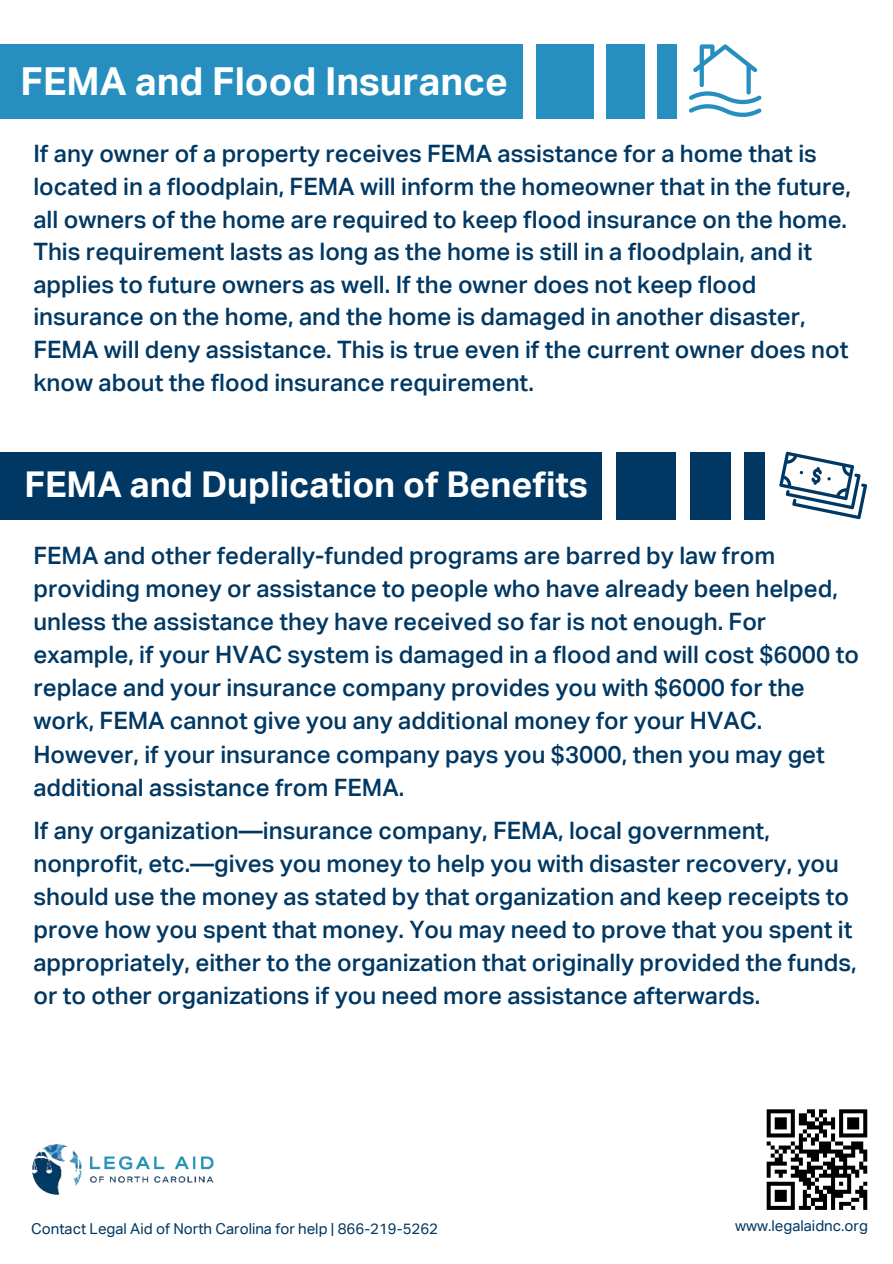
<style>
.page{position:relative;width:893px;height:1264px;background:#fff}
.page>*{position:absolute;margin:0;border:0;box-sizing:border-box;transform-origin:0 0}
.t1{font:700 38.55px "Aktiv Grotesk Corp";color:#fff}
.t2{font:700 35.55px "Aktiv Grotesk Corp";color:#fff}
.t3{font:500 24px/33.2px "Aktiv Grotesk Corp";color:#003863}
.t4{font:15px "Aktiv Grotesk Corp";color:#003863}
</style>
<div class="page">
<div style="left:0;top:44px;width:522px;height:74px;background:#268fbf"></div>
<div style="left:536px;top:44px;width:57px;height:74px;background:#268fbf"></div>
<div style="left:605px;top:44px;width:39px;height:74px;background:#268fbf"></div>
<div style="left:656px;top:44px;width:20px;height:74px;background:#268fbf"></div>
<svg style="left:689px;top:44px;width:72px;height:73px"></svg>
<div style="left:0;top:452px;width:601px;height:67px;background:#003863"></div>
<div style="left:616px;top:452px;width:59px;height:67px;background:#003863"></div>
<div style="left:689px;top:452px;width:41px;height:67px;background:#003863"></div>
<div style="left:744px;top:452px;width:20px;height:67px;background:#003863"></div>
<svg style="left:779px;top:452px;width:88px;height:67px"></svg>
<img style="left:32px;top:1144px;width:182px;height:51px">
<svg style="left:766px;top:1109px;width:101px;height:100px"></svg>
<h1 class="t1" style="left:21px;top:57px;width:488px">FEMA and Flood Insurance</h1>
<p class="t3" style="left:33px;top:137px;width:818px;line-height:32.5px">If any owner of a property receives FEMA assistance for a home that is located in a floodplain, FEMA will inform the homeowner that in the future, all owners of the home are required to keep flood insurance on the home.<br>This requirement lasts as long as the home is still in a floodplain, and it applies to future owners as well. If the owner does not keep flood insurance on the home, and the home is damaged in another disaster, FEMA will deny assistance. This is true even if the current owner does not know about the flood insurance requirement.</p>
<h2 class="t2" style="left:24px;top:462px;width:565px">FEMA and Duplication of Benefits</h2>
<p class="t3" style="left:33px;top:538px;width:827px">FEMA and other federally-funded programs are barred by law from providing money or assistance to people who have already been helped, unless the assistance they have received so far is not enough. For example, if your HVAC system is damaged in a flood and will cost $6000 to replace and your insurance company provides you with $6000 for the work, FEMA cannot give you any additional money for your HVAC.<br>However, if your insurance company pays you $3000, then you may get additional assistance from FEMA.</p>
<p class="t3" style="left:33px;top:813px;width:824px">If any organization—insurance company, FEMA, local government, nonprofit, etc.—gives you money to help you with disaster recovery, you should use the money as stated by that organization and keep receipts to prove how you spent that money. You may need to prove that you spent it appropriately, either to the organization that originally provided the funds, or to other organizations if you need more assistance afterwards.</p>
<p class="t4" style="left:31px;top:1219px;width:408px">Contact Legal Aid of North Carolina for help | 866-219-5262</p>
<p class="t4" style="left:735px;top:1216px;width:134px">www.legalaidnc.org</p>
</div>
